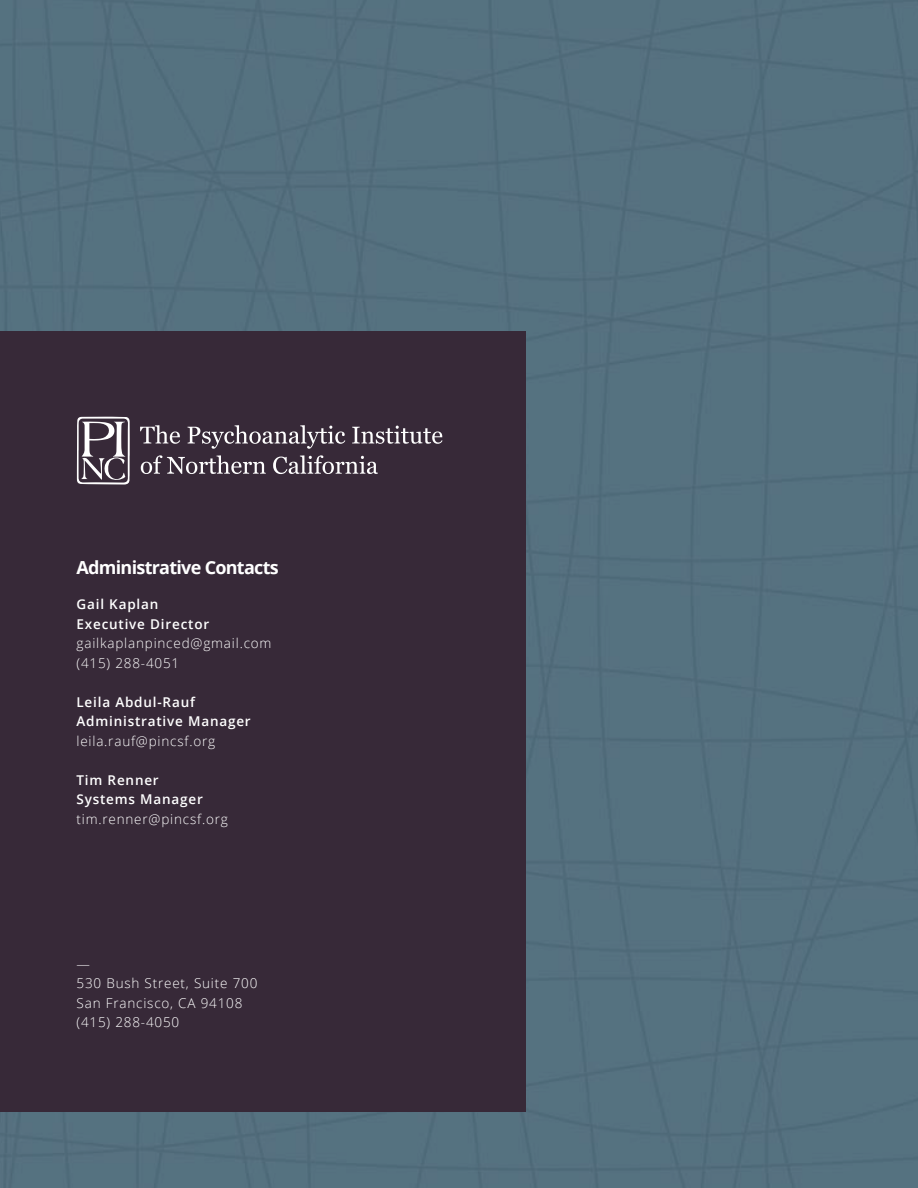
<style>
.page{position:relative;width:918px;height:1188px;background:#557280}
.page>*{position:absolute;margin:0;border:0;box-sizing:border-box;transform-origin:0 0}
.t1{font:700 18px "Open Sans";letter-spacing:-.04em;color:#fff}
.t2{font:300 13.5px/19.5px "Open Sans";letter-spacing:.06em;color:#fff}
.t3{font:600 13.5px/19.5px "Open Sans";letter-spacing:.06em;color:#fff}
</style>
<div class="page">
<div style="left:0;top:331px;width:525px;height:780px;background:#372938"></div>
<svg style="left:140px;top:425px;width:40px;height:19px"></svg>
<svg style="left:188px;top:425px;width:157px;height:24px"></svg>
<svg style="left:352px;top:426px;width:91px;height:18px"></svg>
<svg style="left:141px;top:455px;width:125px;height:19px"></svg>
<svg style="left:273px;top:455px;width:105px;height:19px"></svg>
<svg style="left:77px;top:417px;width:53px;height:68px"></svg>
<h1 class="t1" style="left:77px;top:555px;width:204px">Administrative Contacts</h1>
<p class="t3" style="left:77px;top:594px;width:134px">Gail Kaplan<br>Executive Director</p>
<p class="t2" style="left:77px;top:633px;width:197px">gailkaplanpinced@gmail.com (415) 288-4051</p>
<p class="t3" style="left:77px;top:692px;width:176px">Leila Abdul-Rauf<br>Administrative Manager</p>
<p class="t2" style="left:77px;top:731px;width:140px">leila.rauf@pincsf.org</p>
<p class="t3" style="left:77px;top:770px;width:128px">Tim Renner<br>Systems Manager</p>
<p class="t2" style="left:77px;top:809px;width:153px">tim.renner@pincsf.org</p>
<p class="t2" style="left:77px;top:954px;width:182px">—<br>530 Bush Street, Suite 700<br>San Francisco, CA 94108 (415) 288-4050</p>
</div>
